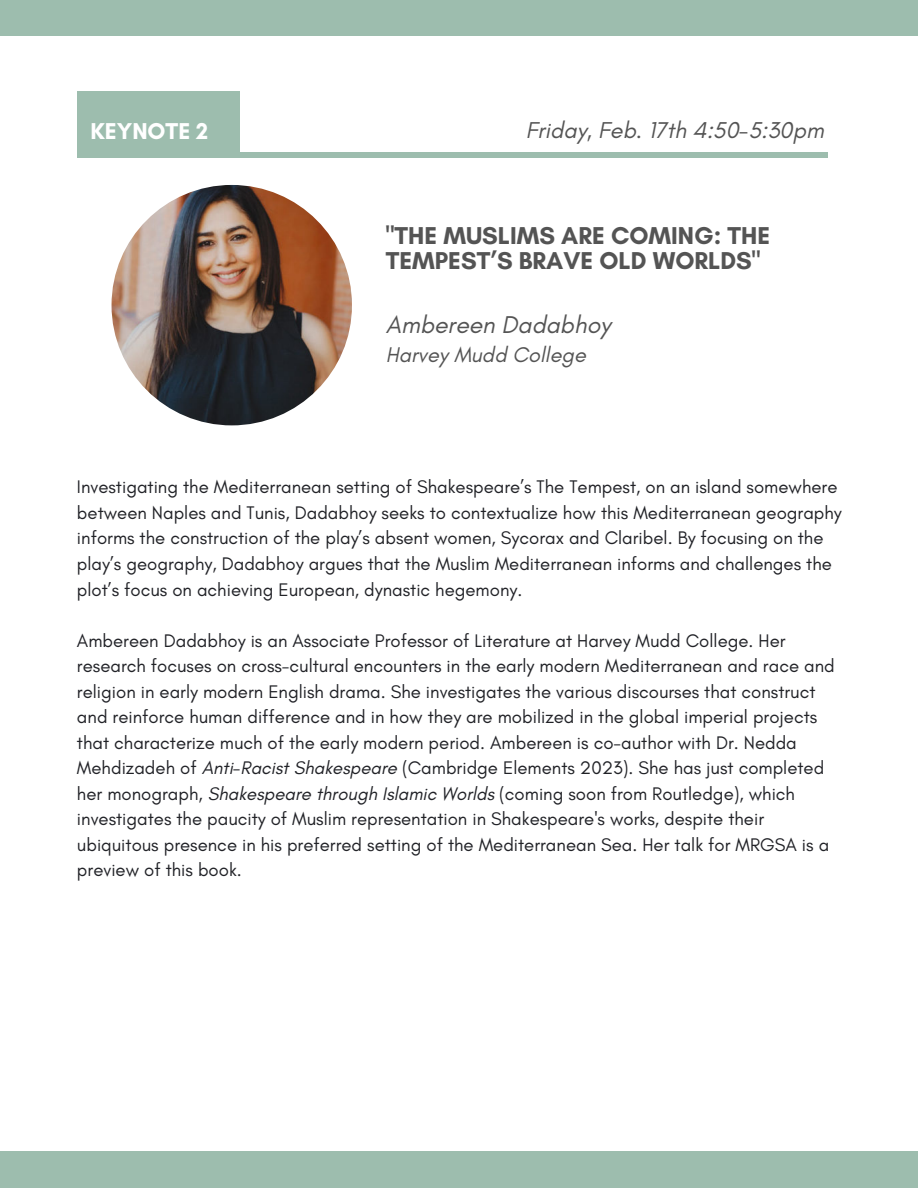
<style>
.page{position:relative;width:918px;height:1188px;background:#fff}
.page>*{position:absolute;margin:0;border:0;box-sizing:border-box;transform-origin:0 0}
.t1{font:700 24.9px/24.8px "Glacial Indifference";color:#545454}
.t2{font:italic 24.75px "Glacial Indifference";color:#545454}
.t3{font:italic 23.4px "Glacial Indifference";color:#545454}
.t4{font:700 23.4px "Glacial Indifference";color:#fff}
.t5{font:italic 21.6px "Glacial Indifference";color:#545454}
.t6{font:18.6px/25.5px "Glacial Indifference";color:#212227}
.s1{font-style:italic}
</style>
<div class="page">
<div style="left:77px;top:153px;width:751px;height:5px;background:#9dbdae"></div>
<div style="left:77px;top:92px;width:163px;height:63px;background:#9dbdae"></div>
<div style="left:0;top:1151px;width:918px;height:37px;background:#9dbdae"></div>
<div style="left:0;top:0;width:918px;height:36px;background:#9dbdae"></div>
<img style="left:112px;top:185px;width:240px;height:240px;border-radius:50%">
<p class="t4" style="left:90px;top:117px;width:119px">KEYNOTE 2</p>
<p class="t3" style="left:526px;top:116px;width:300px">Friday, Feb. 17th 4:50-5:30pm</p>
<h1 class="t1" style="left:386px;top:223px;width:386px">"THE MUSLIMS ARE COMING: THE<br>TEMPEST’S BRAVE OLD WORLDS"</h1>
<h2 class="t2" style="left:386px;top:309px;width:226px">Ambereen Dadabhoy</h2>
<p class="t5" style="left:386px;top:342px;width:201px">Harvey Mudd College</p>
<p class="t6" style="left:77px;top:474px;width:766px">Investigating the Mediterranean setting of Shakespeare’s The Tempest, on an island somewhere between Naples and Tunis, Dadabhoy seeks to contextualize how this Mediterranean geography informs the construction of the play’s absent women, Sycorax and Claribel. By focusing on the play’s geography, Dadabhoy argues that the Muslim Mediterranean informs and challenges the plot’s focus on achieving European, dynastic hegemony.</p>
<p class="t6" style="left:77px;top:627px;width:759px">Ambereen Dadabhoy is an Associate Professor of Literature at Harvey Mudd College. Her research focuses on cross-cultural encounters in the early modern Mediterranean and race and religion in early modern English drama. She investigates the various discourses that construct and reinforce human difference and in how they are mobilized in the global imperial projects that characterize much of the early modern period. Ambereen is co-author with Dr. Nedda Mehdizadeh of <span class="s1">Anti-Racist Shakespeare</span> (Cambridge Elements 2023). She has just completed her monograph, <span class="s1">Shakespeare through Islamic Worlds</span> (coming soon from Routledge), which investigates the paucity of Muslim representation in Shakespeare's works, despite their ubiquitous presence in his preferred setting of the Mediterranean Sea. Her talk for MRGSA is a preview of this book.</p>
</div>
